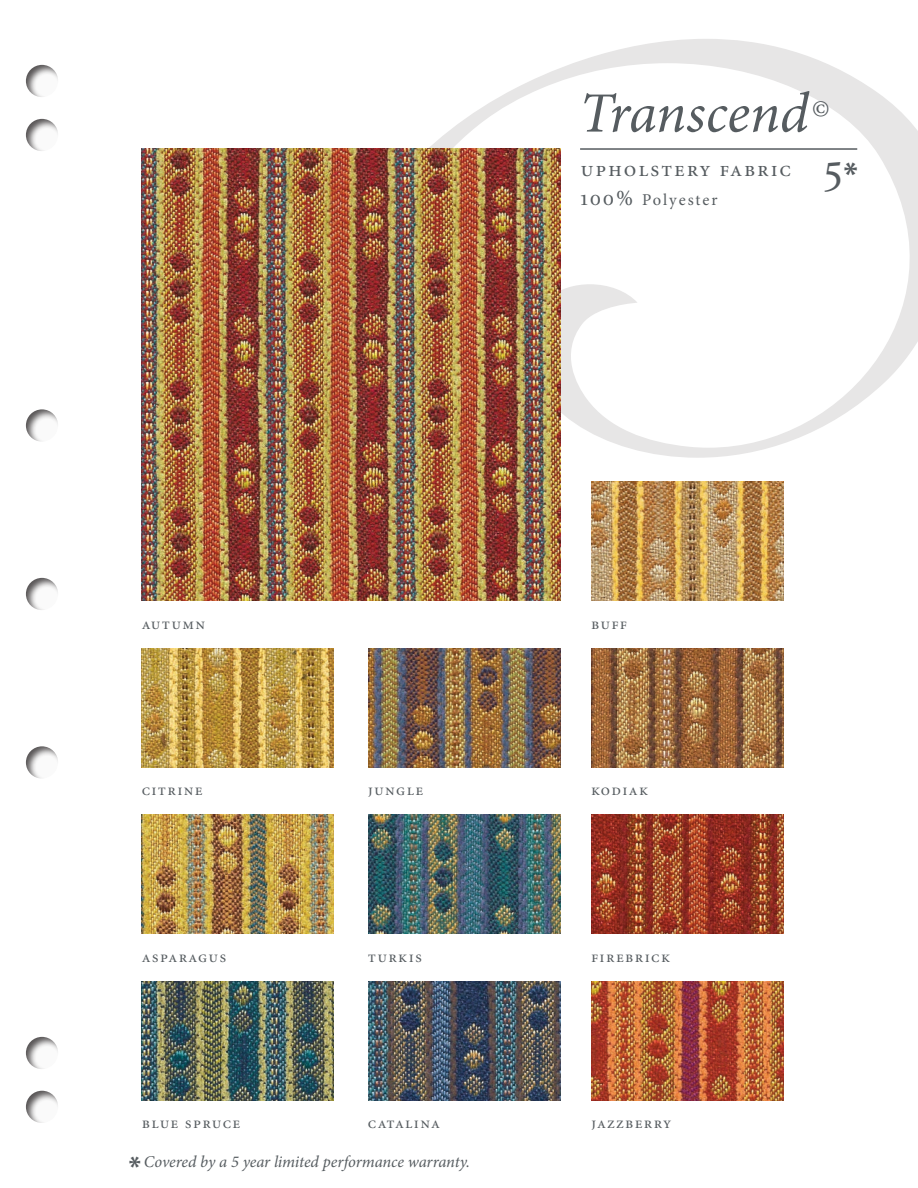
<style>
.page{position:relative;width:918px;height:1188px;background:#fff}
.page>*{position:absolute;margin:0;border:0;box-sizing:border-box;transform-origin:0 0}
.t1{font:italic 57px "Minion Pro";letter-spacing:-.005em;color:#565c60}
.t2{font:48px "Minion Exp";color:#565c60}
.t3{font:700 condensed 30px "Myriad Pro";color:#565c60}
.t4{font:italic 25.35px "Minion Pro";color:#565c60}
.t5{font:22.5px "Minion Exp";letter-spacing:.08em;color:#565c60}
.t6{font:16.5px "Minion Exp";letter-spacing:.08em;color:#565c60}
.t7{font:italic 16.5px "Minion Pro";letter-spacing:-.005em;color:#565c60}
.t8{font:16.5px "Minion Pro";letter-spacing:.115em;color:#565c60}
.s1{font-family:"Myriad Pro";font-weight:700;font-stretch:condensed;font-size:34.5px}
.s2{font-family:"Minion Exp";font-size:22.5px}
.s3{font-size:22.5px}
</style>
<div class="page">
<svg style="left:312px;top:39px;width:606px;height:507px"></svg>
<img style="left:142px;top:648px;width:192px;height:119px">
<img style="left:368px;top:648px;width:192px;height:119px">
<img style="left:591px;top:648px;width:192px;height:119px">
<img style="left:142px;top:815px;width:192px;height:119px">
<img style="left:368px;top:815px;width:192px;height:119px">
<img style="left:591px;top:815px;width:192px;height:119px">
<img style="left:591px;top:482px;width:192px;height:119px">
<img style="left:591px;top:981px;width:192px;height:119px">
<img style="left:142px;top:981px;width:192px;height:119px">
<img style="left:368px;top:981px;width:192px;height:119px">
<img style="left:142px;top:149px;width:418px;height:452px">
<hr style="left:580px;top:148px;width:277px;height:2px;background:#565c60">
<div style="left:25px;top:64px;width:35px;height:36px;background:#231f20;opacity:.75"></div>
<div style="left:25px;top:118px;width:35px;height:36px;background:#231f20;opacity:.75"></div>
<div style="left:25px;top:408px;width:35px;height:36px;background:#231f20;opacity:.75"></div>
<div style="left:25px;top:577px;width:35px;height:36px;background:#231f20;opacity:.75"></div>
<div style="left:25px;top:745px;width:35px;height:36px;background:#231f20;opacity:.75"></div>
<div style="left:25px;top:1036px;width:35px;height:36px;background:#231f20;opacity:.75"></div>
<div style="left:25px;top:1090px;width:35px;height:35px;background:#231f20;opacity:.75"></div>
<h1 class="t1" style="left:579px;top:74px;width:231px">Transcend</h1>
<h3 class="t4" style="left:812px;top:92px;width:19px">©</h3>
<h2 class="t2" style="left:824px;top:150px;width:35px">5<span class="s1">*</span></h2>
<h3 class="t5" style="left:580px;top:160px;width:212px">upholstery fabric</h3>
<p class="t8" style="left:580px;top:188px;width:139px"><span class="s2">100</span><span class="s3">%</span> Polyester</p>
<p class="t6" style="left:142px;top:617px;width:65px">autumn</p>
<p class="t6" style="left:591px;top:617px;width:38px">buff</p>
<p class="t6" style="left:142px;top:784px;width:63px">citrine</p>
<p class="t6" style="left:368px;top:784px;width:57px">jungle</p>
<p class="t6" style="left:591px;top:784px;width:59px">kodiak</p>
<p class="t6" style="left:142px;top:950px;width:86px">asparagus</p>
<p class="t6" style="left:368px;top:950px;width:56px">turkis</p>
<p class="t6" style="left:591px;top:950px;width:81px">firebrick</p>
<p class="t6" style="left:142px;top:1117px;width:100px">blue spruce</p>
<p class="t6" style="left:368px;top:1117px;width:73px">catalina</p>
<p class="t6" style="left:591px;top:1117px;width:82px">jazzberry</p>
<p class="t7" style="left:144px;top:1150px;width:328px">Covered by a 5 year limited performance warranty.</p>
<h3 class="t3" style="left:129px;top:1148px;width:13px">*</h3>
</div>
